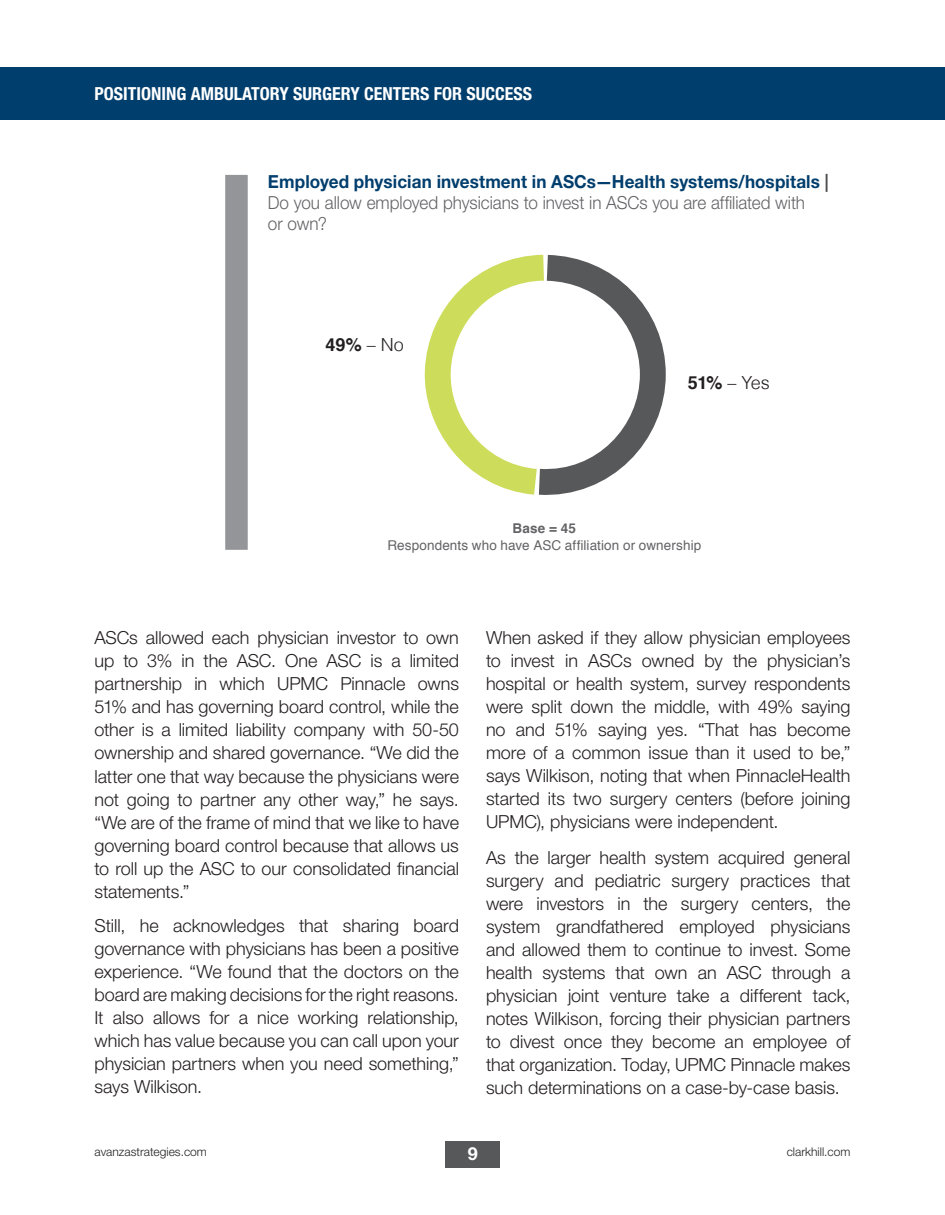
<style>
.page{position:relative;width:945px;height:1215px;background:#fff}
.page>*{position:absolute;margin:0;border:0;box-sizing:border-box;transform-origin:0 0}
.t1{font:300 18px/23.1px "Helvetica Neue LT Std";color:#231f20;text-align:justify}
.t2{font:300 18px/21px "Helvetica Neue LT Std";letter-spacing:-.005em;color:#636366;scale:.95 1}
.t3{font:700 condensed 18px "Helvetica Neue LT Std";color:#fff}
.t4{font:300 18px "Helvetica";color:#231f20}
.t5{font:700 18px "Helvetica";color:#231f20}
.t6{font:700 18px "Helvetica Neue LT Std";color:#fff}
.t7{font:13.5px/16.5px "Helvetica";letter-spacing:.005em;color:#636366;text-align:center}
.t8{font:300 12px "Helvetica Neue LT Std";color:#231f20}
.s1{font-weight:700;color:#003e6d}
.s2{font-weight:700;color:#4b4c4d}
.s3{font-weight:300}
.s4{font-weight:700}
</style>
<div class="page">
<div style="left:446px;top:1141px;width:54px;height:26px;background:#57585a"></div>
<div style="left:0;top:68px;width:945px;height:52px;background:#003e6d"></div>
<svg style="left:424px;top:254px;width:242px;height:241px"></svg>
<div style="left:225px;top:175px;width:23px;height:375px;background:#939598"></div>
<p class="t3" style="left:94px;top:83px;width:439px">POSITIONING AMBULATORY SURGERY CENTERS FOR SUCCESS</p>
<p class="t2" style="left:268px;top:170px;width:592px"><span class="s1">Employed physician investment in ASCs—Health systems/hospitals</span> <span class="s2">|<br></span>Do you allow employed physicians to invest in ASCs you are affiliated with<br>or own?</p>
<p class="t5" style="left:325px;top:330px;width:80px">49% <span class="s3">– No</span></p>
<p class="t4" style="left:688px;top:368px;width:83px"><span class="s4">51%</span> – Yes</p>
<p class="t7" style="left:387px;top:521px;width:315px"><span class="s4">Base = 45<br></span>Respondents who have ASC affiliation or ownership</p>
<p class="t1" style="left:94px;top:626px;width:366px">ASCs allowed each physician investor to own up to 3% in the ASC. One ASC is a limited partnership in which UPMC Pinnacle owns 51% and has governing board control, while the other is a limited liability company with 50-50 ownership and shared governance. “We did the latter one that way because the physicians were not going to partner any other way,” he says. “We are of the frame of mind that we like to have governing board control because that allows us to roll up the ASC to our consolidated financial statements.”</p>
<p class="t1" style="left:94px;top:913px;width:366px">Still, he acknowledges that sharing board governance with physicians has been a positive experience. “We found that the doctors on the board are making decisions for the right reasons.<br>It also allows for a nice working relationship, which has value because you can call upon your physician partners when you need something,” says Wilkison.</p>
<p class="t1" style="left:486px;top:626px;width:366px">When asked if they allow physician employees to invest in ASCs owned by the physician’s hospital or health system, survey respondents were split down the middle, with 49% saying no and 51% saying yes. “That has become more of a common issue than it used to be,” says Wilkison, noting that when PinnacleHealth started its two surgery centers (before joining UPMC), physicians were independent.</p>
<p class="t1" style="left:486px;top:846px;width:366px">As the larger health system acquired general surgery and pediatric surgery practices that were investors in the surgery centers, the system grandfathered employed physicians and allowed them to continue to invest. Some health systems that own an ASC through a physician joint venture take a different tack, notes Wilkison, forcing their physician partners to divest once they become an employee of that organization. Today, UPMC Pinnacle makes such determinations on a case-by-case basis.</p>
<p class="t8" style="left:94px;top:1144px;width:114px">avanzastrategies.com</p>
<p class="t6" style="left:468px;top:1143px;width:12px">9</p>
<p class="t8" style="left:787px;top:1144px;width:65px">clarkhill.com</p>
</div>
